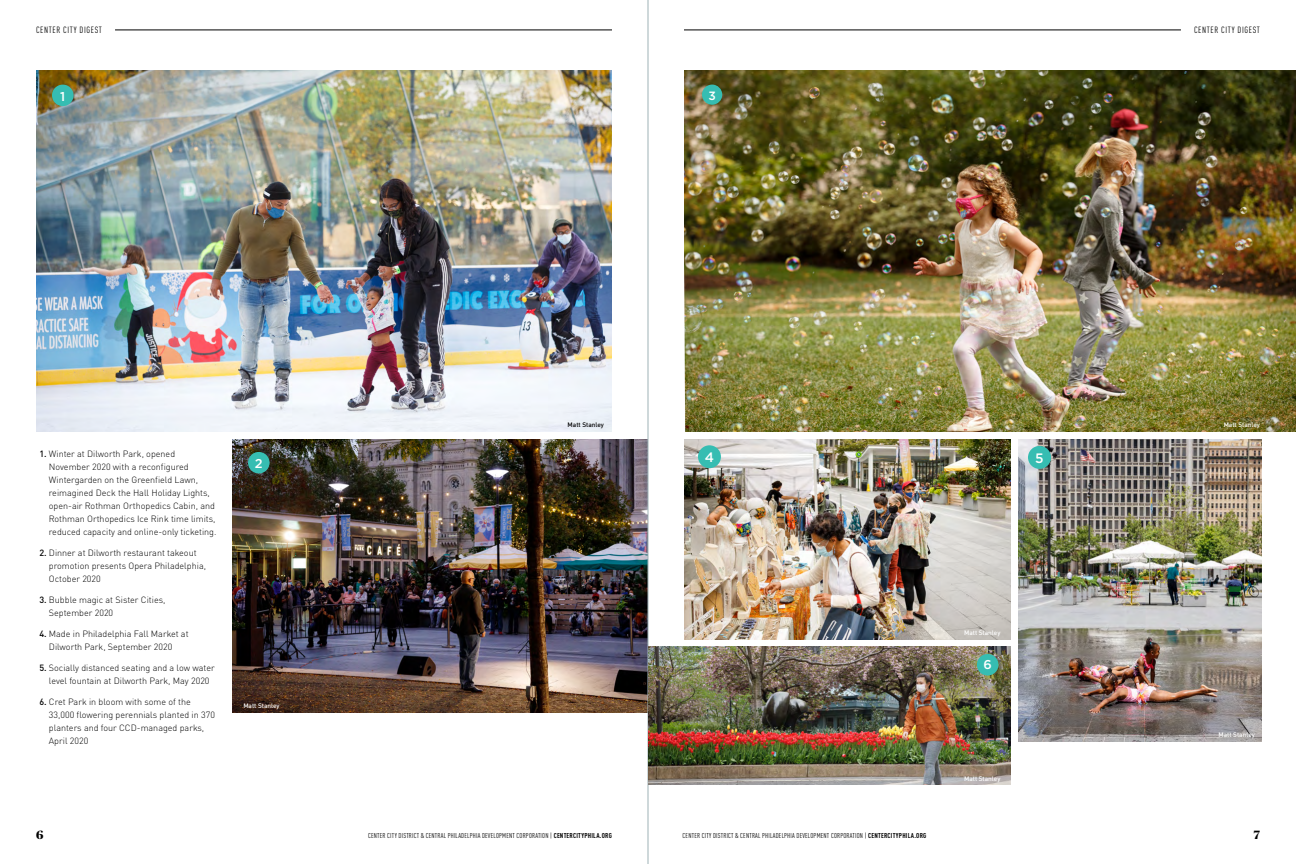
<style>
.page{position:relative;width:1296px;height:864px;background:#fff}
.page>*{position:absolute;margin:0;border:0;box-sizing:border-box;transform-origin:0 0}
.t1{font:500 13.7px "Gotham";color:#fff}
.t2{font:500 13.6px "Gotham";color:#fff}
.t3{font:500 12.8px "Gotham";color:#fff}
.t4{font:700 12px "Publico Banner";color:#000}
.t5{font:500 12px "Gotham";color:#fff}
.t6{font:300 9px/13px "DINOT";color:#000}
.t7{font:condensed 9px "DINOT";letter-spacing:.07em;color:#000}
.t8{font:condensed 7px "DINOT";letter-spacing:.03em;color:#000}
.t9{font:500 6.5px "DINOT";color:#fff}
.t10{font:500 6.5px "DINOT";color:#000}
.s1{font-weight:500}
.s2{font-weight:700}
</style>
<div class="page">
<hr style="left:684px;top:30px;width:497px;height:1px;background:#000">
<hr style="left:115px;top:30px;width:497px;height:1px;background:#000">
<img style="left:684px;top:71px;width:612px;height:361px">
<img style="left:232px;top:439px;width:416px;height:274px">
<img style="left:1018px;top:439px;width:244px;height:302px">
<img style="left:684px;top:439px;width:326px;height:200px">
<img style="left:36px;top:71px;width:576px;height:361px">
<hr style="left:648px;top:0;width:1px;height:864px;background:#9fb3b6">
<img style="left:648px;top:646px;width:362px;height:138px">
<div style="left:52px;top:85px;width:22px;height:21px;background:#36bdb2;border-radius:50%"></div>
<div style="left:248px;top:452px;width:22px;height:21px;background:#36bdb2;border-radius:50%"></div>
<div style="left:702px;top:85px;width:20px;height:20px;background:#36bdb2;border-radius:50%"></div>
<div style="left:698px;top:445px;width:23px;height:23px;background:#36bdb2;border-radius:50%"></div>
<div style="left:1028px;top:446px;width:23px;height:23px;background:#36bdb2;border-radius:50%"></div>
<div style="left:977px;top:654px;width:22px;height:22px;background:#36bdb2;border-radius:50%"></div>
<p class="t7" style="left:36px;top:24px;width:67px">CENTER CITY DIGEST</p>
<p class="t7" style="left:1194px;top:24px;width:67px">CENTER CITY DIGEST</p>
<h3 class="t3" style="left:60px;top:89px;width:7px">1</h3>
<p class="t6" style="left:49px;top:447px;width:169px;text-indent:-9px"><span class="s1">1.</span> Winter at Dilworth Park, opened November 2020 with a reconfigured Wintergarden on the Greenfield Lawn, reimagined Deck the Hall Holiday Lights, open-air Rothman Orthopedics Cabin, and Rothman Orthopedics Ice Rink time limits, reduced capacity and online-only ticketing.</p>
<p class="t6" style="left:49px;top:546px;width:159px;text-indent:-9px"><span class="s1">2.</span> Dinner at Dilworth restaurant takeout promotion presents Opera Philadelphia,<br>October 2020</p>
<p class="t6" style="left:49px;top:593px;width:118px;text-indent:-9px"><span class="s1">3.</span> Bubble magic at Sister Cities,<br>September 2020</p>
<p class="t6" style="left:49px;top:627px;width:141px;text-indent:-9px"><span class="s1">4.</span> Made in Philadelphia Fall Market at<br>Dilworth Park, September 2020</p>
<p class="t6" style="left:39px;top:661px;width:177px;text-align:center"><span class="s1">5.</span> Socially distanced seating and a low water level fountain at Dilworth Park, May 2020</p>
<p class="t6" style="left:49px;top:695px;width:168px;text-indent:-9px"><span class="s1">6.</span> Cret Park in bloom with some of the<br>33,000 flowering perennials planted in 370 planters and four CCD-managed parks,<br>April 2020</p>
<h3 class="t3" style="left:255px;top:456px;width:9px">2</h3>
<p class="t9" style="left:243px;top:702px;width:38px">Matt Stanley</p>
<h3 class="t5" style="left:708px;top:89px;width:9px">3</h3>
<p class="t10" style="left:568px;top:421px;width:38px">Matt Stanley</p>
<h2 class="t2" style="left:705px;top:450px;width:11px">4</h2>
<h1 class="t1" style="left:1035px;top:450px;width:10px">5</h1>
<p class="t9" style="left:964px;top:628px;width:38px">Matt Stanley</p>
<h3 class="t3" style="left:984px;top:657px;width:10px">6</h3>
<p class="t9" style="left:964px;top:774px;width:38px">Matt Stanley</p>
<p class="t9" style="left:1224px;top:420px;width:38px">Matt Stanley</p>
<p class="t9" style="left:1219px;top:731px;width:38px">Matt Stanley</p>
<h3 class="t4" style="left:36px;top:826px;width:9px">6</h3>
<p class="t8" style="left:368px;top:832px;width:245px">CENTER CITY DISTRICT &amp; CENTRAL PHILADELPHIA DEVELOPMENT CORPORATION | <span class="s2">CENTERCITYPHILA.ORG</span></p>
<p class="t8" style="left:683px;top:832px;width:245px">CENTER CITY DISTRICT &amp; CENTRAL PHILADELPHIA DEVELOPMENT CORPORATION | <span class="s2">CENTERCITYPHILA.ORG</span></p>
<h3 class="t4" style="left:1254px;top:826px;width:8px">7</h3>
</div>
